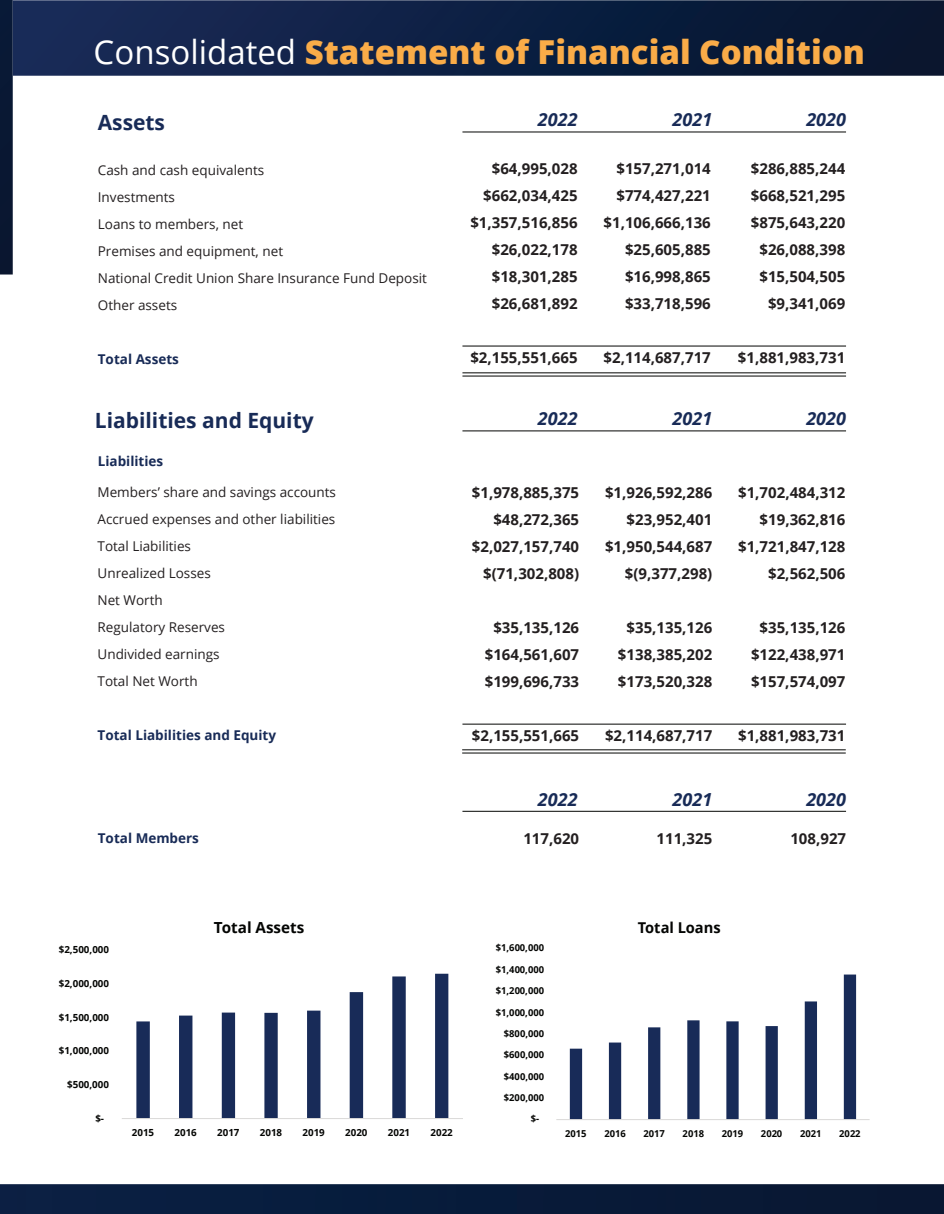
<style>
.page{position:relative;width:944px;height:1214px;background:#fff}
.page>*{position:absolute;margin:0;border:0;box-sizing:border-box;transform-origin:0 0}
.t1{font:800 33px "Open Sans";color:#faac48}
.t2{font:700 21px "Open Sans";color:#182b57}
.t3{font:italic 700 18px "Open Sans";color:#182b57}
.t4{font:700 15.3px "Open Sans";color:#040503}
.t5{font:700 15px/27px "Open Sans";color:#231f20;text-align:right}
.t6{font:700 14.85px "Open Sans";color:#040503}
.t7{font:13.5px/27px "Open Sans";color:#231f20}
.t8{font:700 13.5px "Open Sans";color:#182b57}
.t9{font:700 9.75px "Open Sans";color:#040503}
.t10{font:700 9.6px "Open Sans";color:#040503}
.s1{font-weight:400;color:#fff}
</style>
<div class="page">
<svg style="left:0;top:0;width:13px;height:274px;background:#0d1b36"></svg>
<svg style="left:13px;top:0;width:931px;height:76px;background:#102144"></svg>
<hr style="left:462px;top:132px;width:384px;height:1px;background:#040503">
<hr style="left:462px;top:346px;width:384px;height:1px;background:#040503">
<hr style="left:462px;top:372px;width:384px;height:1px;background:#040503">
<hr style="left:462px;top:376px;width:384px;height:1px;background:#040503">
<hr style="left:462px;top:724px;width:384px;height:1px;background:#040503">
<hr style="left:462px;top:430px;width:384px;height:1px;background:#040503">
<hr style="left:462px;top:811px;width:384px;height:1px;background:#040503">
<svg style="left:136px;top:973px;width:312px;height:145px"></svg>
<hr style="left:122px;top:1118px;width:340px;height:1px;background:#dad9d8">
<svg style="left:570px;top:974px;width:286px;height:145px"></svg>
<hr style="left:556px;top:1119px;width:313px;height:1px;background:#dad9d8">
<hr style="left:462px;top:749px;width:383px;height:1px;background:#040503">
<hr style="left:462px;top:752px;width:383px;height:1px;background:#040503">
<svg style="left:0;top:1184px;width:944px;height:30px;background:#091c3b"></svg>
<h1 class="t1" style="left:94px;top:27px;width:772px"><span class="s1">Consolidated</span> Statement of Financial Condition</h1>
<h2 class="t2" style="left:98px;top:108px;width:69px">Assets</h2>
<p class="t3" style="left:538px;top:107px;width:41px">2022</p>
<p class="t3" style="left:672px;top:107px;width:41px">2021</p>
<p class="t3" style="left:806px;top:107px;width:41px">2020</p>
<p class="t7" style="left:98px;top:156px;width:330px">Cash and cash equivalents<br>Investments<br>Loans to members, net<br>Premises and equipment, net<br>National Credit Union Share Insurance Fund Deposit<br>Other assets</p>
<p class="t5" style="left:470px;top:155px;width:109px">$64,995,028 $662,034,425 $1,357,516,856 $26,022,178 $18,301,285 $26,681,892</p>
<p class="t5" style="left:603px;top:155px;width:109px">$157,271,014 $774,427,221 $1,106,666,136 $25,605,885 $16,998,865 $33,718,596</p>
<p class="t5" style="left:750px;top:155px;width:96px">$286,885,244 $668,521,295 $875,643,220 $26,088,398 $15,504,505 $9,341,069</p>
<p class="t8" style="left:98px;top:349px;width:83px">Total Assets</p>
<p class="t5" style="left:470px;top:344px;width:109px">$2,155,551,665</p>
<p class="t5" style="left:603px;top:344px;width:109px">$2,114,687,717</p>
<p class="t5" style="left:738px;top:344px;width:109px">$1,881,983,731</p>
<h2 class="t2" style="left:95px;top:406px;width:220px">Liabilities and Equity</h2>
<p class="t3" style="left:538px;top:406px;width:41px">2022</p>
<p class="t3" style="left:672px;top:406px;width:41px">2021</p>
<p class="t3" style="left:806px;top:406px;width:41px">2020</p>
<p class="t8" style="left:98px;top:452px;width:67px">Liabilities</p>
<p class="t7" style="left:97px;top:478px;width:240px">Members’ share and savings accounts<br>Accrued expenses and other liabilities<br>Total Liabilities<br>Unrealized Losses<br>Net Worth<br>Regulatory Reserves<br>Undivided earnings<br>Total Net Worth</p>
<p class="t5" style="left:472px;top:478px;width:109px">$1,978,885,375 $48,272,365 $2,027,157,740 $(71,302,808)</p>
<p class="t5" style="left:485px;top:613px;width:96px;text-align:center">$35,135,126 $164,561,607 $199,696,733</p>
<p class="t5" style="left:605px;top:478px;width:109px">$1,926,592,286 $23,952,401 $1,950,544,687 $(9,377,298)</p>
<p class="t5" style="left:618px;top:613px;width:96px;text-align:center">$35,135,126 $138,385,202 $173,520,328</p>
<p class="t5" style="left:738px;top:478px;width:109px">$1,702,484,312 $19,362,816 $1,721,847,128 $2,562,506</p>
<p class="t5" style="left:751px;top:613px;width:96px;text-align:center">$35,135,126 $122,438,971 $157,574,097</p>
<p class="t8" style="left:97px;top:725px;width:180px">Total Liabilities and Equity</p>
<p class="t5" style="left:472px;top:721px;width:109px">$2,155,551,665</p>
<p class="t5" style="left:605px;top:721px;width:109px">$2,114,687,717</p>
<p class="t5" style="left:738px;top:721px;width:109px">$1,881,983,731</p>
<p class="t3" style="left:538px;top:786px;width:41px">2022</p>
<p class="t3" style="left:672px;top:786px;width:41px">2021</p>
<p class="t3" style="left:806px;top:786px;width:41px">2020</p>
<p class="t8" style="left:98px;top:828px;width:103px">Total Members</p>
<p class="t5" style="left:523px;top:824px;width:57px">117,620</p>
<p class="t5" style="left:656px;top:824px;width:57px">111,325</p>
<p class="t5" style="left:790px;top:824px;width:57px">108,927</p>
<p class="t9" style="left:59px;top:943px;width:52px">$2,500,000</p>
<p class="t9" style="left:59px;top:976px;width:52px">$2,000,000</p>
<p class="t9" style="left:59px;top:1010px;width:52px">$1,500,000</p>
<p class="t9" style="left:59px;top:1043px;width:52px">$1,000,000</p>
<p class="t9" style="left:67px;top:1077px;width:43px">$500,000</p>
<p class="t9" style="left:95px;top:1111px;width:10px">$-</p>
<p class="t4" style="left:214px;top:917px;width:92px">Total Assets</p>
<p class="t9" style="left:132px;top:1125px;width:24px">2015</p>
<p class="t9" style="left:175px;top:1125px;width:24px">2016</p>
<p class="t9" style="left:217px;top:1125px;width:24px">2017</p>
<p class="t9" style="left:260px;top:1125px;width:24px">2018</p>
<p class="t9" style="left:302px;top:1125px;width:24px">2019</p>
<p class="t9" style="left:345px;top:1125px;width:24px">2020</p>
<p class="t9" style="left:388px;top:1125px;width:24px">2021</p>
<p class="t9" style="left:430px;top:1125px;width:24px">2022</p>
<p class="t10" style="left:496px;top:941px;width:50px">$1,600,000</p>
<p class="t10" style="left:496px;top:962px;width:50px">$1,400,000</p>
<p class="t10" style="left:496px;top:984px;width:50px">$1,200,000</p>
<p class="t10" style="left:496px;top:1005px;width:50px">$1,000,000</p>
<p class="t10" style="left:504px;top:1026px;width:42px">$800,000</p>
<p class="t10" style="left:504px;top:1048px;width:42px">$600,000</p>
<p class="t10" style="left:504px;top:1069px;width:42px">$400,000</p>
<p class="t10" style="left:504px;top:1090px;width:42px">$200,000</p>
<p class="t10" style="left:531px;top:1112px;width:10px">$-</p>
<p class="t6" style="left:637px;top:917px;width:85px">Total Loans</p>
<p class="t10" style="left:565px;top:1126px;width:23px">2015</p>
<p class="t10" style="left:604px;top:1126px;width:23px">2016</p>
<p class="t10" style="left:643px;top:1126px;width:23px">2017</p>
<p class="t10" style="left:682px;top:1126px;width:23px">2018</p>
<p class="t10" style="left:721px;top:1126px;width:23px">2019</p>
<p class="t10" style="left:761px;top:1126px;width:23px">2020</p>
<p class="t10" style="left:800px;top:1126px;width:23px">2021</p>
<p class="t10" style="left:839px;top:1126px;width:23px">2022</p>
</div>
